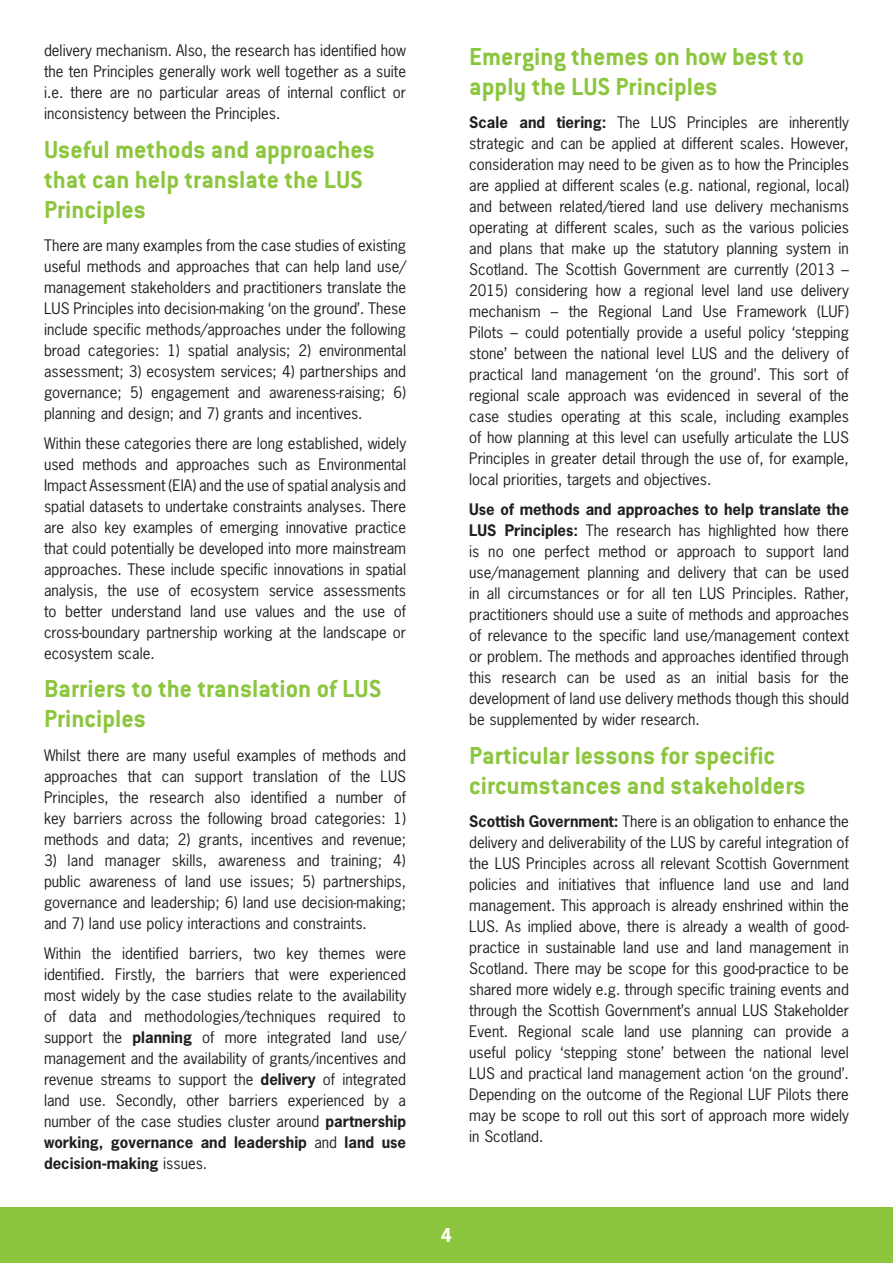
<style>
.page{position:relative;width:893px;height:1263px;background:#fff}
.page>*{position:absolute;margin:0;border:0;box-sizing:border-box;transform-origin:0 0}
.t1{font:700 27px/30px "Conduit OSITC";color:#8cc63e}
.t2{font:700 18px "News Gothic";color:#fffef4}
.t3{font:15px/21px "News Gothic LT";color:#231f20;text-align:justify}
.s1{font-weight:700}
</style>
<div class="page">
<div style="left:0;top:1208px;width:893px;height:55px;background:#8cc63e"></div>
<p class="t3" style="left:44px;top:40px;width:364px">delivery mechanism. Also, the research has identified how the ten Principles generally work well together as a suite i.e. there are no particular areas of internal conflict or inconsistency between the Principles.</p>
<h1 class="t1" style="left:44px;top:133px;width:333px">Useful methods and approaches that can help translate the LUS<br>Principles</h1>
<p class="t3" style="left:44px;top:235px;width:364px">There are many examples from the case studies of existing useful methods and approaches that can help land use/ management stakeholders and practitioners translate the LUS Principles into decision-making ‘on the ground’. These include specific methods/approaches under the following broad categories: 1) spatial analysis; 2) environmental assessment; 3) ecosystem services; 4) partnerships and governance; 5) engagement and awareness-raising; 6) planning and design; and 7) grants and incentives.</p>
<p class="t3" style="left:44px;top:433px;width:364px">Within these categories there are long established, widely used methods and approaches such as Environmental Impact Assessment (EIA) and the use of spatial analysis and spatial datasets to undertake constraints analyses. There are also key examples of emerging innovative practice that could potentially be developed into more mainstream approaches. These include specific innovations in spatial analysis, the use of ecosystem service assessments to better understand land use values and the use of cross-boundary partnership working at the landscape or ecosystem scale.</p>
<h1 class="t1" style="left:44px;top:673px;width:339px">Barriers to the translation of LUS<br>Principles</h1>
<p class="t3" style="left:44px;top:745px;width:364px">Whilst there are many useful examples of methods and approaches that can support translation of the LUS Principles, the research also identified a number of key barriers across the following broad categories: 1) methods and data; 2) grants, incentives and revenue;</p>
<p class="t3" style="left:44px;top:850px;width:364px">3) land manager skills, awareness and training; 4) public awareness of land use issues; 5) partnerships, governance and leadership; 6) land use decision-making; and 7) land use policy interactions and constraints.</p>
<p class="t3" style="left:44px;top:942px;width:364px">Within the identified barriers, two key themes were identified. Firstly, the barriers that were experienced most widely by the case studies relate to the availability of data and methodologies/techniques required to support the <span class="s1">planning</span> of more integrated land use/ management and the availability of grants/incentives and revenue streams to support the <span class="s1">delivery</span> of integrated land use. Secondly, other barriers experienced by a number of the case studies cluster around <span class="s1">partnership working, governance and leadership</span> and <span class="s1">land use decision-making</span> issues.</p>
<h1 class="t1" style="left:469px;top:40px;width:337px">Emerging themes on how best to apply the LUS Principles</h1>
<p class="t3" style="left:469px;top:112px;width:381px"><span class="s1">Scale and tiering:</span> The LUS Principles are inherently strategic and can be applied at different scales. However, consideration may need to be given as to how the Principles are applied at different scales (e.g. national, regional, local) and between related/tiered land use delivery mechanisms operating at different scales, such as the various policies and plans that make up the statutory planning system in Scotland. The Scottish Government are currently (2013 – 2015) considering how a regional level land use delivery mechanism – the Regional Land Use Framework (LUF)<br>Pilots – could potentially provide a useful policy ‘stepping stone’ between the national level LUS and the delivery of practical land management ‘on the ground’. This sort of regional scale approach was evidenced in several of the case studies operating at this scale, including examples of how planning at this level can usefully articulate the LUS Principles in greater detail through the use of, for example, local priorities, targets and objectives.</p>
<p class="t3" style="left:469px;top:499px;width:381px"><span class="s1">Use of methods and approaches to help translate the LUS Principles:</span> The research has highlighted how there is no one perfect method or approach to support land use/management planning and delivery that can be used in all circumstances or for all ten LUS Principles. Rather, practitioners should use a suite of methods and approaches of relevance to the specific land use/management context or problem. The methods and approaches identified through this research can be used as an initial basis for the development of land use delivery methods though this should be supplemented by wider research.</p>
<h1 class="t1" style="left:469px;top:739px;width:338px">Particular lessons for specific circumstances and stakeholders</h1>
<p class="t3" style="left:469px;top:811px;width:381px"><span class="s1">Scottish Government:</span> There is an obligation to enhance the delivery and deliverability of the LUS by careful integration of the LUS Principles across all relevant Scottish Government policies and initiatives that influence land use and land management. This approach is already enshrined within the LUS. As implied above, there is already a wealth of good&shy;practice in sustainable land use and land management in Scotland. There may be scope for this good-practice to be shared more widely e.g. through specific training events and through the Scottish Government’s annual LUS Stakeholder Event. Regional scale land use planning can provide a useful policy ‘stepping stone’ between the national level LUS and practical land management action ‘on the ground’.<br>Depending on the outcome of the Regional LUF Pilots there may be scope to roll out this sort of approach more widely in Scotland.</p>
<p class="t2" style="left:441px;top:1223px;width:13px">4</p>
</div>
